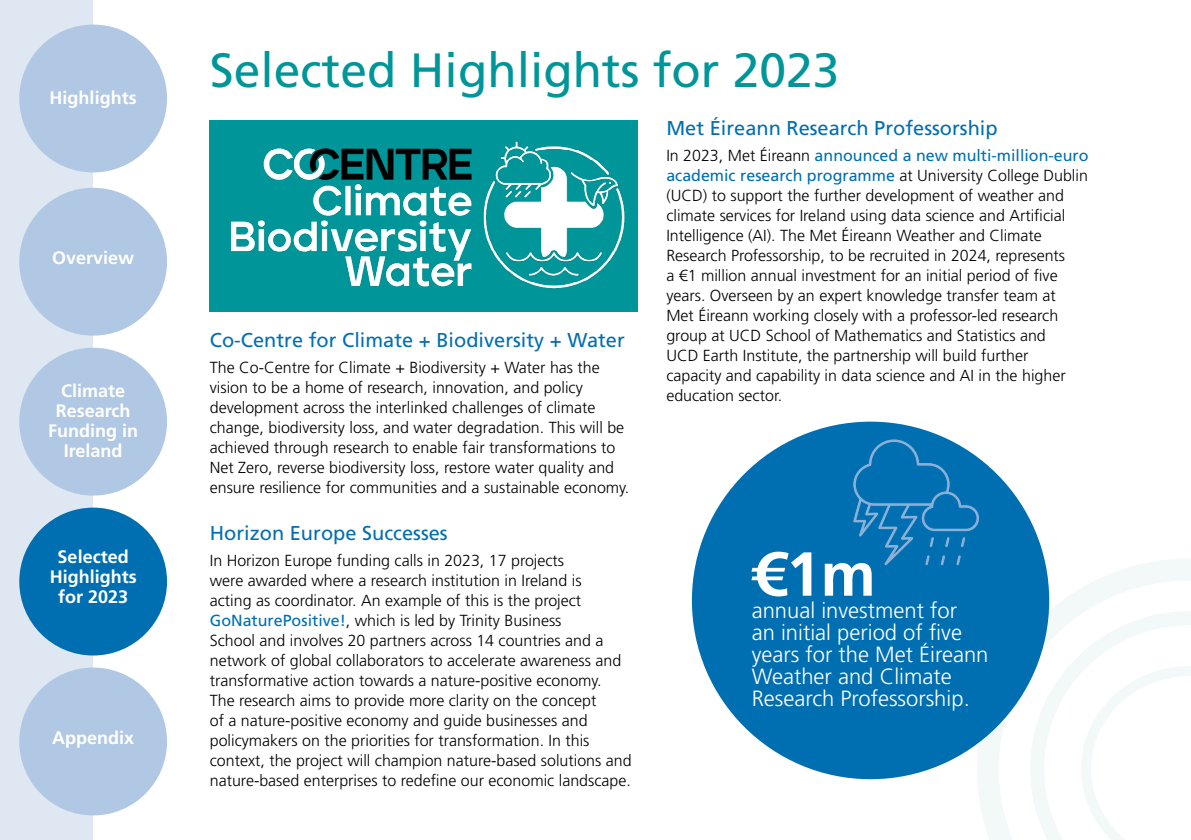
<style>
.page{position:relative;width:1191px;height:840px;background:#fff}
.page>*{position:absolute;margin:0;border:0;box-sizing:border-box;transform-origin:0 0}
.t1{font:700 62px "Frutiger LT Std";color:#fff}
.t2{font:48px "Frutiger LT Std";color:#009699}
.t3{font:300 22px/22px "Frutiger LT Std";color:#fff}
.t4{font:20px "Frutiger LT Std";color:#006fb2}
.t5{font:700 18px/20px "Frutiger LT Std";color:#fff;text-align:center}
.t6{font:300 16px/20px "Frutiger LT Std";color:#000}
.s1{font-weight:400;color:#006fb2}
</style>
<div class="page">
<div style="left:0;top:0;width:93px;height:839px;background:#dfe7f3"></div>
<div style="left:19px;top:667px;width:148px;height:148px;background:#b0c8e3;border-radius:50%"></div>
<div style="left:19px;top:25px;width:148px;height:147px;background:#b0c8e3;border-radius:50%"></div>
<svg style="left:976px;top:558px;width:215px;height:281px"></svg>
<svg style="left:1030px;top:610px;width:161px;height:229px"></svg>
<div style="left:210px;top:120px;width:428px;height:192px;background:#009699"></div>
<img style="left:230px;top:141px;width:395px;height:148px">
<div style="left:19px;top:188px;width:148px;height:147px;background:#b0c8e3;border-radius:50%"></div>
<div style="left:19px;top:347px;width:148px;height:148px;background:#b0c8e3;border-radius:50%"></div>
<div style="left:19px;top:507px;width:148px;height:148px;background:#006fb2;border-radius:50%"></div>
<div style="left:692px;top:421px;width:357px;height:357px;background:#006fb2;border-radius:50%"></div>
<svg style="left:853px;top:438px;width:126px;height:127px"></svg>
<p class="t5" style="left:50px;top:87px;width:88px">Highlights</p>
<h2 class="t2" style="left:210px;top:42px;width:631px">Selected Highlights for 2023</h2>
<p class="t4" style="left:666px;top:116px;width:333px">Met Éireann Research Professorship</p>
<p class="t6" style="left:666px;top:146px;width:424px">In 2023, Met Éireann <span class="s1">announced a new multi-million-euro academic research programme</span> at University College Dublin (UCD) to support the further development of weather and climate services for Ireland using data science and Artificial Intelligence (AI). The Met Éireann Weather and Climate Research Professorship, to be recruited in 2024, represents<br>a €1 million annual investment for an initial period of five years. Overseen by an expert knowledge transfer team at<br>Met Éireann working closely with a professor-led research group at UCD School of Mathematics and Statistics and<br>UCD Earth Institute, the partnership will build further<br>capacity and capability in data science and AI in the higher education sector.</p>
<p class="t5" style="left:52px;top:247px;width:84px">Overview</p>
<p class="t4" style="left:210px;top:328px;width:416px">Co-Centre for Climate + Biodiversity + Water</p>
<p class="t6" style="left:210px;top:357px;width:421px">The Co-Centre for Climate + Biodiversity + Water has the vision to be a home of research, innovation, and policy development across the interlinked challenges of climate change, biodiversity loss, and water degradation. This will be achieved through research to enable fair transformations to Net Zero, reverse biodiversity loss, restore water quality and ensure resilience for communities and a sustainable economy.</p>
<p class="t4" style="left:210px;top:521px;width:239px">Horizon Europe Successes</p>
<p class="t6" style="left:210px;top:550px;width:423px">In Horizon Europe funding calls in 2023, 17 projects<br>were awarded where a research institution in Ireland is<br>acting as coordinator. An example of this is the project <span class="s1">GoNaturePositive!</span>, which is led by Trinity Business<br>School and involves 20 partners across 14 countries and a network of global collaborators to accelerate awareness and transformative action towards a nature-positive economy.<br>The research aims to provide more clarity on the concept<br>of a nature-positive economy and guide businesses and policymakers on the priorities for transformation. In this context, the project will champion nature-based solutions and nature-based enterprises to redefine our economic landscape.</p>
<p class="t5" style="left:48px;top:381px;width:92px">Climate<br>Research<br>Funding in<br>Ireland</p>
<p class="t5" style="left:50px;top:546px;width:88px">Selected<br>Highlights for 2023</p>
<h1 class="t1" style="left:751px;top:537px;width:126px">€1m</h1>
<h3 class="t3" style="left:751px;top:599px;width:238px">annual investment for<br>an initial period of five years for the Met Éireann<br>Weather and Climate<br>Research Professorship.</h3>
<p class="t5" style="left:52px;top:727px;width:84px">Appendix</p>
</div>
